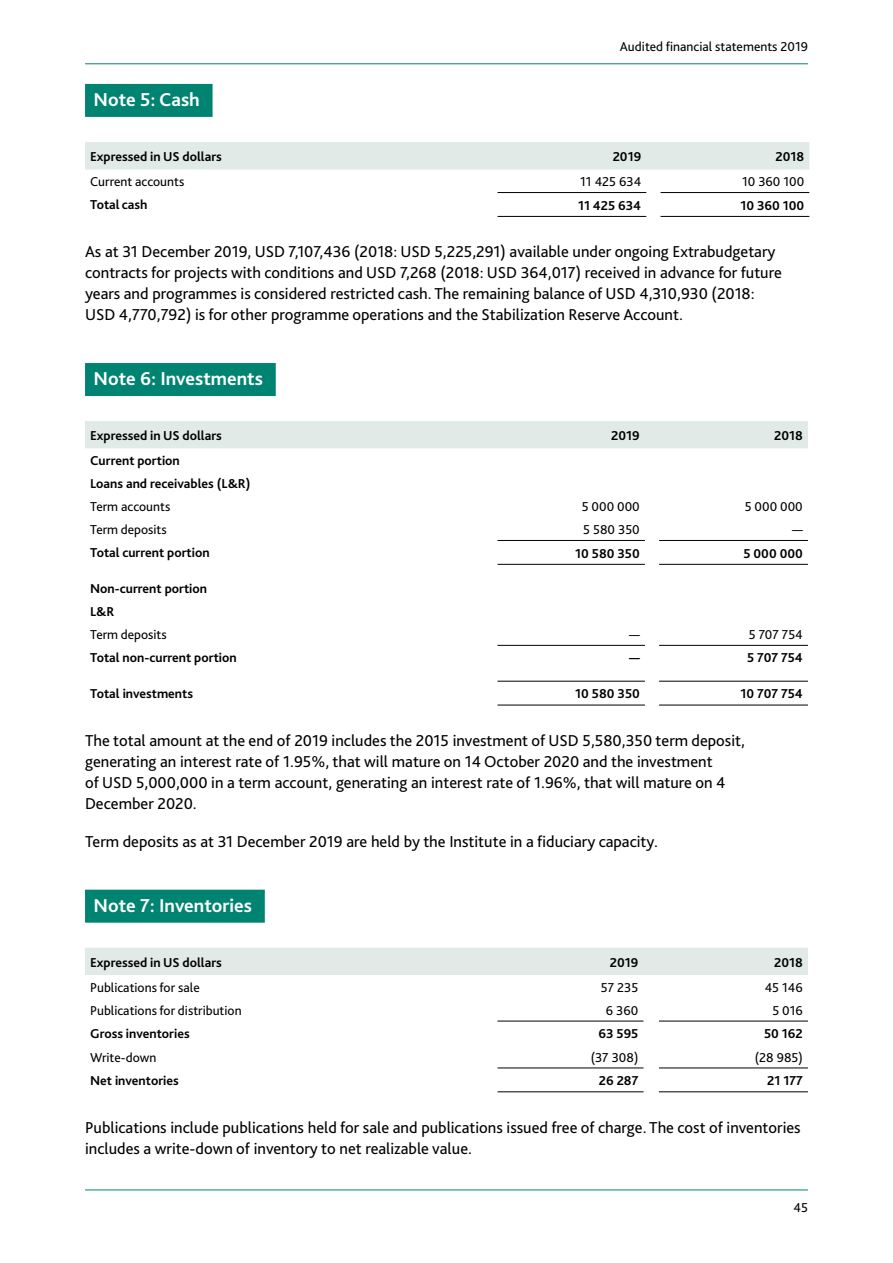
<style>
.page{position:relative;width:893px;height:1263px;background:#fff}
.page>*{position:absolute;margin:0;border:0;box-sizing:border-box;transform-origin:0 0}
.t1{font:700 19.5px "Bliss Pro";color:#fff}
.t2{font:16.5px/21px "Bliss Pro";color:#000}
.t3{font:700 13.5px/23px "Bliss Pro";color:#000}
.t4{font:13.5px "Bliss Pro";color:#000}
</style>
<div class="page">
<hr style="left:85px;top:1189px;width:723px;height:1px;background:#008471">
<hr style="left:85px;top:63px;width:723px;height:1px;background:#008471">
<div style="left:85px;top:84px;width:128px;height:33px;background:#008471"></div>
<div style="left:85px;top:363px;width:191px;height:33px;background:#008471"></div>
<div style="left:85px;top:890px;width:180px;height:33px;background:#008471"></div>
<div style="left:85px;top:142px;width:724px;height:28px;background:#e1eae7"></div>
<hr style="left:497px;top:192px;width:149px;height:1px;background:#000">
<hr style="left:497px;top:216px;width:149px;height:1px;background:#000">
<hr style="left:660px;top:192px;width:149px;height:1px;background:#000">
<hr style="left:660px;top:216px;width:149px;height:1px;background:#000">
<div style="left:85px;top:421px;width:723px;height:27px;background:#e1eae7"></div>
<hr style="left:497px;top:645px;width:148px;height:1px;background:#000">
<hr style="left:659px;top:645px;width:149px;height:1px;background:#000">
<hr style="left:497px;top:540px;width:148px;height:1px;background:#000">
<hr style="left:497px;top:564px;width:148px;height:1px;background:#000">
<hr style="left:659px;top:540px;width:149px;height:1px;background:#000">
<hr style="left:659px;top:564px;width:149px;height:1px;background:#000">
<hr style="left:497px;top:681px;width:148px;height:1px;background:#000">
<hr style="left:497px;top:705px;width:148px;height:1px;background:#000">
<hr style="left:659px;top:681px;width:149px;height:1px;background:#000">
<hr style="left:659px;top:705px;width:149px;height:1px;background:#000">
<div style="left:85px;top:948px;width:723px;height:27px;background:#e1eae7"></div>
<hr style="left:497px;top:1067px;width:146px;height:1px;background:#000">
<hr style="left:497px;top:1091px;width:146px;height:1px;background:#000">
<hr style="left:659px;top:1067px;width:149px;height:1px;background:#000">
<hr style="left:659px;top:1091px;width:149px;height:1px;background:#000">
<hr style="left:497px;top:1021px;width:146px;height:1px;background:#000">
<hr style="left:659px;top:1021px;width:149px;height:1px;background:#000">
<p class="t1" style="left:94px;top:88px;width:108px">Note 5: Cash</p>
<p class="t4" style="left:620px;top:38px;width:190px">Audited financial statements 2019</p>
<p class="t3" style="left:90px;top:145px;width:133px">Expressed in US dollars</p>
<p class="t3" style="left:613px;top:145px;width:30px">2019</p>
<p class="t3" style="left:775px;top:145px;width:30px">2018</p>
<p class="t4" style="left:90px;top:173px;width:96px">Current accounts</p>
<p class="t4" style="left:580px;top:173px;width:62px">11 425 634</p>
<p class="t4" style="left:742px;top:173px;width:64px">10 360 100</p>
<p class="t3" style="left:90px;top:193px;width:59px">Total cash</p>
<p class="t3" style="left:578px;top:194px;width:65px">11 425 634</p>
<p class="t3" style="left:740px;top:194px;width:65px">10 360 100</p>
<p class="t2" style="left:85px;top:241px;width:698px">As at 31 December 2019, USD 7,107,436 (2018: USD 5,225,291) available under ongoing Extrabudgetary contracts for projects with conditions and USD 7,268 (2018: USD 364,017) received in advance for future years and programmes is considered restricted cash. The remaining balance of USD 4,310,930 (2018:<br>USD 4,770,792) is for other programme operations and the Stabilization Reserve Account.</p>
<p class="t1" style="left:94px;top:367px;width:171px">Note 6: Investments</p>
<p class="t3" style="left:90px;top:424px;width:133px">Expressed in US dollars</p>
<p class="t3" style="left:611px;top:424px;width:30px">2019</p>
<p class="t3" style="left:774px;top:424px;width:30px">2018</p>
<p class="t3" style="left:90px;top:449px;width:162px">Current portion<br>Loans and receivables (L&amp;R)</p>
<p class="t4" style="left:90px;top:498px;width:82px">Term accounts</p>
<p class="t4" style="left:582px;top:498px;width:60px">5 000 000</p>
<p class="t4" style="left:745px;top:498px;width:60px">5 000 000</p>
<p class="t4" style="left:90px;top:521px;width:78px">Term deposits</p>
<p class="t4" style="left:583px;top:521px;width:58px">5 580 350</p>
<p class="t4" style="left:792px;top:521px;width:12px">—</p>
<p class="t3" style="left:90px;top:541px;width:121px">Total current portion</p>
<p class="t3" style="left:575px;top:541px;width:66px">10 580 350</p>
<p class="t3" style="left:743px;top:541px;width:61px">5 000 000</p>
<p class="t3" style="left:90px;top:577px;width:118px">Non-current portion<br>L&amp;R</p>
<p class="t4" style="left:90px;top:626px;width:78px">Term deposits</p>
<p class="t4" style="left:629px;top:626px;width:12px">—</p>
<p class="t4" style="left:749px;top:626px;width:56px">5 707 754</p>
<p class="t3" style="left:90px;top:646px;width:148px">Total non-current portion</p>
<p class="t3" style="left:629px;top:646px;width:12px">—</p>
<p class="t3" style="left:747px;top:646px;width:57px">5 707 754</p>
<p class="t3" style="left:90px;top:682px;width:104px">Total investments</p>
<p class="t3" style="left:575px;top:682px;width:66px">10 580 350</p>
<p class="t3" style="left:740px;top:682px;width:64px">10 707 754</p>
<p class="t2" style="left:85px;top:730px;width:662px">The total amount at the end of 2019 includes the 2015 investment of USD 5,580,350 term deposit, generating an interest rate of 1.95%, that will mature on 14 October 2020 and the investment<br>of USD 5,000,000 in a term account, generating an interest rate of 1.96%, that will mature on 4<br>December 2020.</p>
<p class="t2" style="left:85px;top:831px;width:574px">Term deposits as at 31 December 2019 are held by the Institute in a fiduciary capacity.</p>
<p class="t1" style="left:94px;top:893px;width:160px">Note 7: Inventories</p>
<p class="t3" style="left:90px;top:950px;width:133px">Expressed in US dollars</p>
<p class="t3" style="left:610px;top:950px;width:30px">2019</p>
<p class="t3" style="left:774px;top:950px;width:30px">2018</p>
<p class="t4" style="left:90px;top:979px;width:111px">Publications for sale</p>
<p class="t4" style="left:601px;top:979px;width:39px">57 235</p>
<p class="t4" style="left:765px;top:979px;width:40px">45 146</p>
<p class="t4" style="left:90px;top:1002px;width:153px">Publications for distribution</p>
<p class="t4" style="left:606px;top:1002px;width:34px">6 360</p>
<p class="t4" style="left:772px;top:1002px;width:32px">5 016</p>
<p class="t3" style="left:90px;top:1022px;width:101px">Gross inventories</p>
<p class="t3" style="left:598px;top:1022px;width:41px">63 595</p>
<p class="t3" style="left:764px;top:1022px;width:40px">50 162</p>
<p class="t4" style="left:90px;top:1049px;width:68px">Write-down</p>
<p class="t4" style="left:591px;top:1049px;width:49px">(37 308)</p>
<p class="t4" style="left:755px;top:1049px;width:49px">(28 985)</p>
<p class="t3" style="left:90px;top:1068px;width:90px">Net inventories</p>
<p class="t3" style="left:599px;top:1069px;width:41px">26 287</p>
<p class="t3" style="left:767px;top:1069px;width:37px">21 177</p>
<p class="t2" style="left:85px;top:1117px;width:717px">Publications include publications held for sale and publications issued free of charge. The cost of inventories includes a write-down of inventory to net realizable value.</p>
<p class="t4" style="left:793px;top:1199px;width:16px">45</p>
</div>
